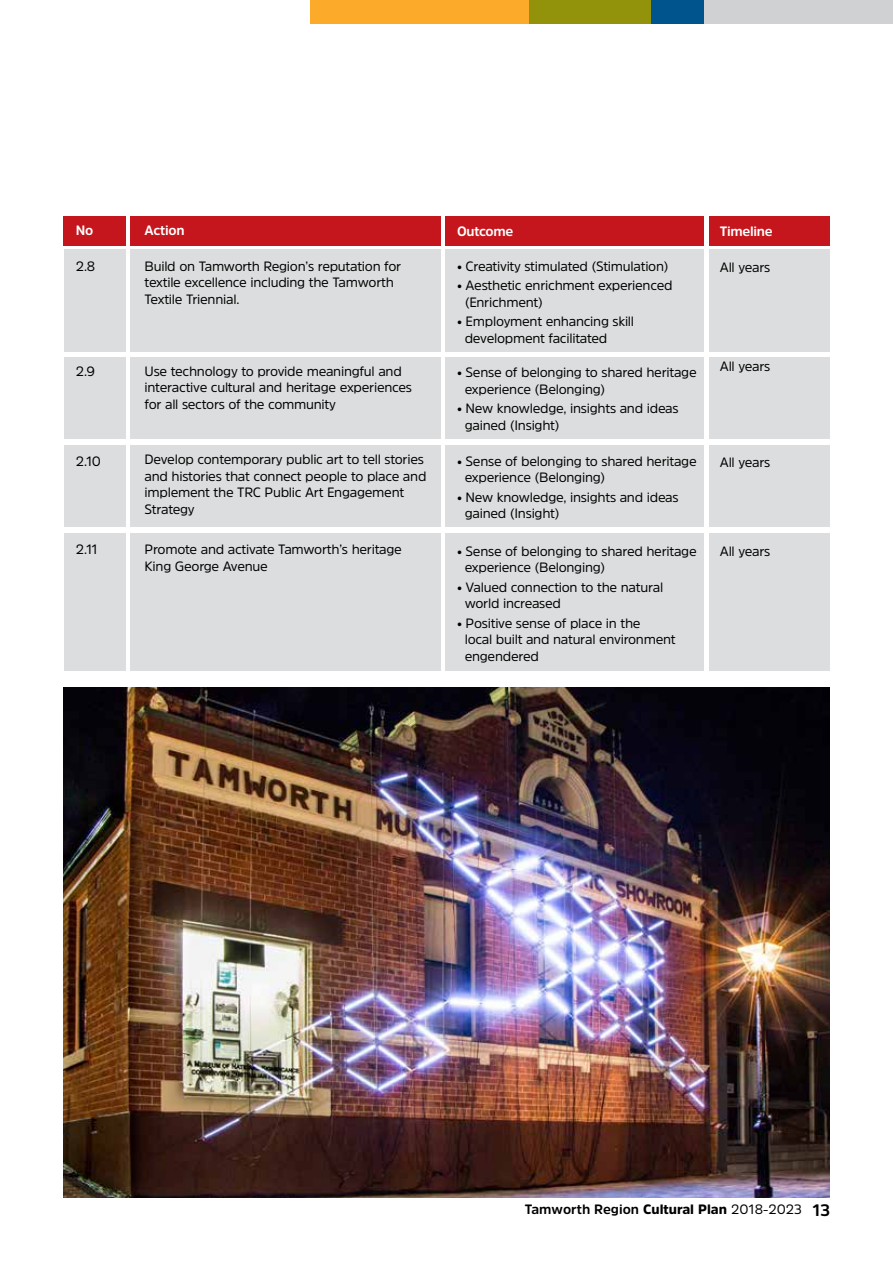
<style>
.page{position:relative;width:893px;height:1263px;background:#fff}
.page>*{position:absolute;margin:0;border:0;box-sizing:border-box;transform-origin:0 0}
.t1{font:13.5px/16.5px "Amsi Pro";letter-spacing:-.02em;color:#000}
.t2{font:700 13.5px "Amsi Pro";color:#000}
.t3{font:700 13.5px "Amsi Pro";letter-spacing:-.02em;color:#fff}
.s1{font-weight:900}
.s2{font-weight:400}
.s3{font-size:16.5px}
</style>
<div class="page">
<div style="left:703px;top:0;width:190px;height:23px;background:#cfd1d2"></div>
<div style="left:650px;top:0;width:54px;height:23px;background:#00548e"></div>
<div style="left:529px;top:0;width:122px;height:23px;background:#92930a"></div>
<div style="left:310px;top:0;width:219px;height:23px;background:#fbaa29"></div>
<div style="left:64px;top:250px;width:61px;height:102px;background:#dcddde"></div>
<div style="left:64px;top:358px;width:61px;height:81px;background:#dcddde"></div>
<div style="left:64px;top:445px;width:61px;height:82px;background:#dcddde"></div>
<div style="left:64px;top:534px;width:61px;height:137px;background:#dcddde"></div>
<div style="left:130px;top:250px;width:311px;height:102px;background:#dcddde"></div>
<div style="left:130px;top:358px;width:311px;height:81px;background:#dcddde"></div>
<div style="left:130px;top:445px;width:311px;height:82px;background:#dcddde"></div>
<div style="left:130px;top:534px;width:311px;height:137px;background:#dcddde"></div>
<div style="left:445px;top:250px;width:259px;height:102px;background:#dcddde"></div>
<div style="left:445px;top:358px;width:259px;height:81px;background:#dcddde"></div>
<div style="left:445px;top:445px;width:259px;height:82px;background:#dcddde"></div>
<div style="left:445px;top:534px;width:259px;height:137px;background:#dcddde"></div>
<div style="left:709px;top:250px;width:121px;height:102px;background:#dcddde"></div>
<div style="left:709px;top:358px;width:121px;height:81px;background:#dcddde"></div>
<div style="left:709px;top:445px;width:121px;height:82px;background:#dcddde"></div>
<div style="left:709px;top:534px;width:121px;height:137px;background:#dcddde"></div>
<div style="left:63px;top:216px;width:62px;height:29px;background:#c4161c"></div>
<div style="left:130px;top:216px;width:311px;height:29px;background:#c4161c"></div>
<div style="left:445px;top:216px;width:259px;height:29px;background:#c4161c"></div>
<div style="left:709px;top:216px;width:121px;height:29px;background:#c4161c"></div>
<img style="left:64px;top:687px;width:765px;height:511px">
<p class="t3" style="left:76px;top:221px;width:19px">No</p>
<p class="t1" style="left:76px;top:257px;width:21px">2.8</p>
<p class="t1" style="left:76px;top:362px;width:21px">2.9</p>
<p class="t1" style="left:76px;top:452px;width:27px">2.10</p>
<p class="t1" style="left:76px;top:541px;width:23px">2.11</p>
<p class="t3" style="left:145px;top:221px;width:42px">Action</p>
<p class="t1" style="left:145px;top:257px;width:258px">Build on Tamworth Region’s reputation for textile excellence including the Tamworth<br>Textile Triennial.</p>
<p class="t1" style="left:145px;top:362px;width:269px">Use technology to provide meaningful and interactive cultural and heritage experiences for all sectors of the community</p>
<p class="t1" style="left:145px;top:451px;width:283px">Develop contemporary public art to tell stories and histories that connect people to place and implement the TRC Public Art Engagement Strategy</p>
<p class="t1" style="left:145px;top:541px;width:259px">Promote and activate Tamworth’s heritage<br>King George Avenue</p>
<p class="t3" style="left:457px;top:222px;width:58px">Outcome</p>
<p class="t1" style="left:457px;top:257px;width:213px">• Creativity stimulated (Stimulation)</p>
<p class="t1" style="left:465px;top:277px;width:209px;text-indent:-8px">• Aesthetic enrichment experienced (Enrichment)</p>
<p class="t1" style="left:465px;top:313px;width:171px;text-indent:-8px">• Employment enhancing skill development facilitated</p>
<p class="t1" style="left:465px;top:364px;width:234px;text-indent:-8px">• Sense of belonging to shared heritage experience (Belonging)</p>
<p class="t1" style="left:465px;top:400px;width:216px;text-indent:-8px">• New knowledge, insights and ideas gained (Insight)</p>
<p class="t1" style="left:465px;top:452px;width:234px;text-indent:-8px">• Sense of belonging to shared heritage experience (Belonging)</p>
<p class="t1" style="left:465px;top:488px;width:216px;text-indent:-8px">• New knowledge, insights and ideas gained (Insight)</p>
<p class="t1" style="left:465px;top:542px;width:234px;text-indent:-8px">• Sense of belonging to shared heritage experience (Belonging)</p>
<p class="t1" style="left:465px;top:578px;width:200px;text-indent:-8px">• Valued connection to the natural world increased</p>
<p class="t1" style="left:465px;top:614px;width:213px;text-indent:-8px">• Positive sense of place in the<br>local built and natural environment engendered</p>
<p class="t3" style="left:720px;top:222px;width:54px">Timeline</p>
<p class="t1" style="left:720px;top:259px;width:52px">All years</p>
<p class="t1" style="left:720px;top:358px;width:52px">All years</p>
<p class="t1" style="left:720px;top:454px;width:52px">All years</p>
<p class="t1" style="left:720px;top:542px;width:52px">All years</p>
<p class="t2" style="left:525px;top:1199px;width:307px">Tamworth Region <span class="s1">Cultural Plan</span> <span class="s2">2018-2023</span> <span class="s3">13</span></p>
</div>
